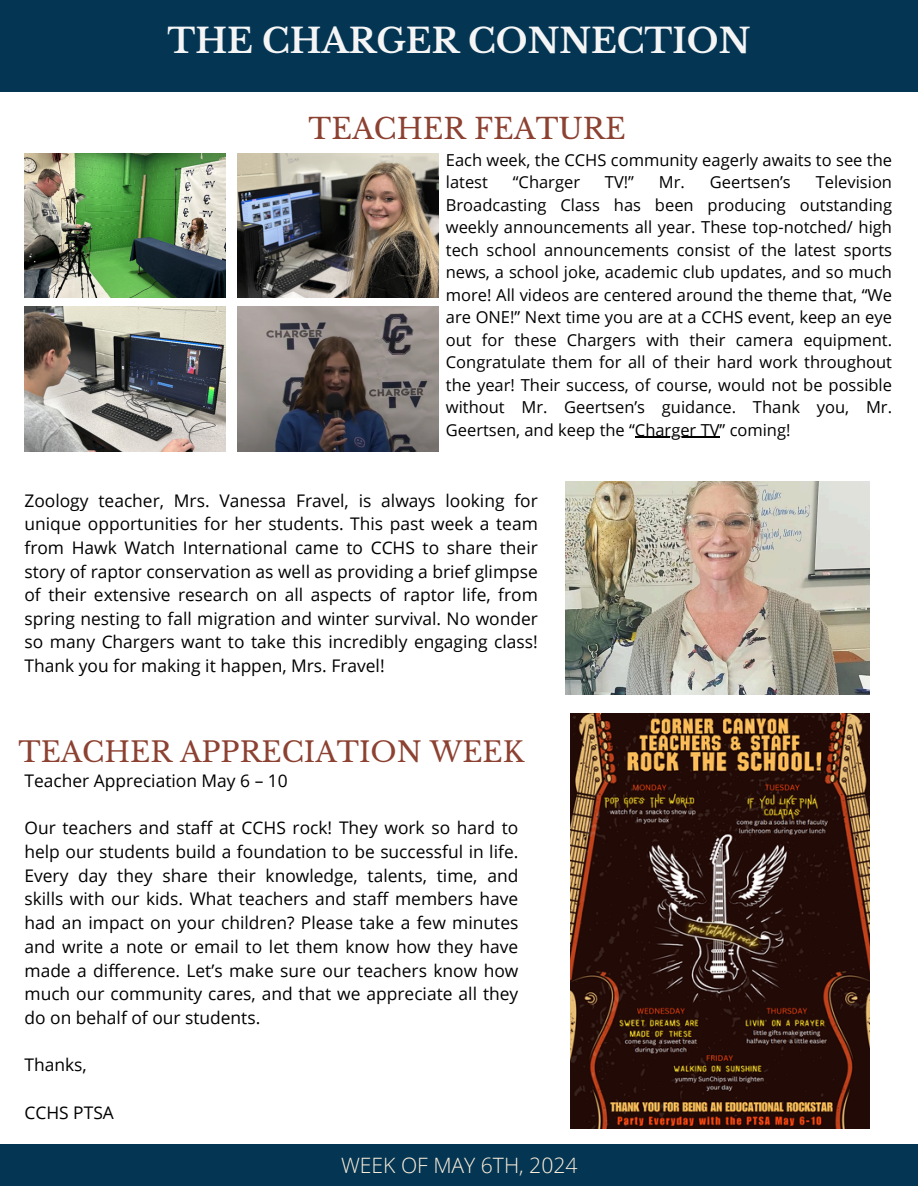
<style>
.page{position:relative;width:918px;height:1188px;background:#fff}
.page>*{position:absolute;margin:0;border:0;box-sizing:border-box;transform-origin:0 0}
.t1{font:700 33.75px "Libre Baskerville";color:#f5f5f5}
.t2{font:28.35px "Libre Baskerville";color:#8c4131}
.t3{font:27.75px "Libre Baskerville";color:#8c4131}
.t4{font:300 21.15px "Open Sans";color:#fff0db}
.t5{font:17.4px/23.7px "Open Sans";color:#000;text-align:justify}
.t6{font:16.5px/22.5px "Open Sans";color:#000}
</style>
<div class="page">
<div style="left:0;top:0;width:918px;height:92px;background:#043654"></div>
<div style="left:0;top:1145px;width:918px;height:41px;background:#043654"></div>
<img style="left:24px;top:153px;width:202px;height:145px">
<img style="left:237px;top:153px;width:201px;height:144px">
<img style="left:565px;top:481px;width:305px;height:213px">
<img style="left:24px;top:306px;width:202px;height:145px">
<img style="left:237px;top:306px;width:201px;height:145px">
<img style="left:571px;top:713px;width:299px;height:416px">
<hr style="left:635px;top:437px;width:85px;height:1px;background:#000">
<p class="t1" style="left:168px;top:21px;width:584px">THE CHARGER CONNECTION</p>
<h2 class="t2" style="left:309px;top:112px;width:319px">TEACHER FEATURE</h2>
<h2 class="t6" style="left:446px;top:148px;width:448px">Each week, the CCHS community eagerly awaits to see the latest</h2>
<h2 class="t6" style="left:446px;top:171px;width:448px;text-align:justify;text-indent:370px">Television Broadcasting Class has been producing outstanding weekly announcements all year. These top-notched/ high tech school announcements consist of the latest sports news, a school joke, academic club updates, and so much more! All videos are centered around the theme that, “We are ONE!” Next time you are at a CCHS event, keep an eye out for these Chargers with their camera equipment.<br>Congratulate them for all of their hard work throughout the year! Their success, of course, would not be possible without Mr. Geertsen’s guidance. Thank you, Mr.<br>Geertsen, and keep the “Charger TV” coming!</h2>
<h2 class="t6" style="left:513px;top:171px;width:69px">“Charger</h2>
<h2 class="t6" style="left:605px;top:171px;width:31px">TV!”</h2>
<h2 class="t6" style="left:659px;top:171px;width:133px">Mr. Geertsen’s</h2>
<p class="t5" style="left:24px;top:488px;width:515px">Zoology teacher, Mrs. Vanessa Fravel, is always looking for unique opportunities for her students. This past week a team from Hawk Watch International came to CCHS to share their story of raptor conservation as well as providing a brief glimpse of their extensive research on all aspects of raptor life, from spring nesting to fall migration and winter survival. No wonder so many Chargers want to take this incredibly engaging class!<br>Thank you for making it happen, Mrs. Fravel!</p>
<p class="t3" style="left:18px;top:735px;width:507px">TEACHER APPRECIATION WEEK</p>
<p class="t5" style="left:24px;top:768px;width:265px">Teacher Appreciation May 6 – 10</p>
<h4 class="t5" style="left:24px;top:816px;width:495px">Our teachers and staff at CCHS rock! They work so hard to help our students build a foundation to be successful in life.<br>Every day they share their knowledge, talents, time, and skills with our kids. What teachers and staff members have had an impact on your children? Please take a few minutes and write a note or email to let them know how they have made a difference. Let’s make sure our teachers know how much our community cares, and that we appreciate all they do on behalf of our students.</h4>
<h3 class="t5" style="left:24px;top:1053px;width:64px">Thanks,</h3>
<p class="t5" style="left:24px;top:1100px;width:91px">CCHS PTSA</p>
<p class="t4" style="left:341px;top:1150px;width:238px">WEEK OF MAY 6TH, 2024</p>
</div>
